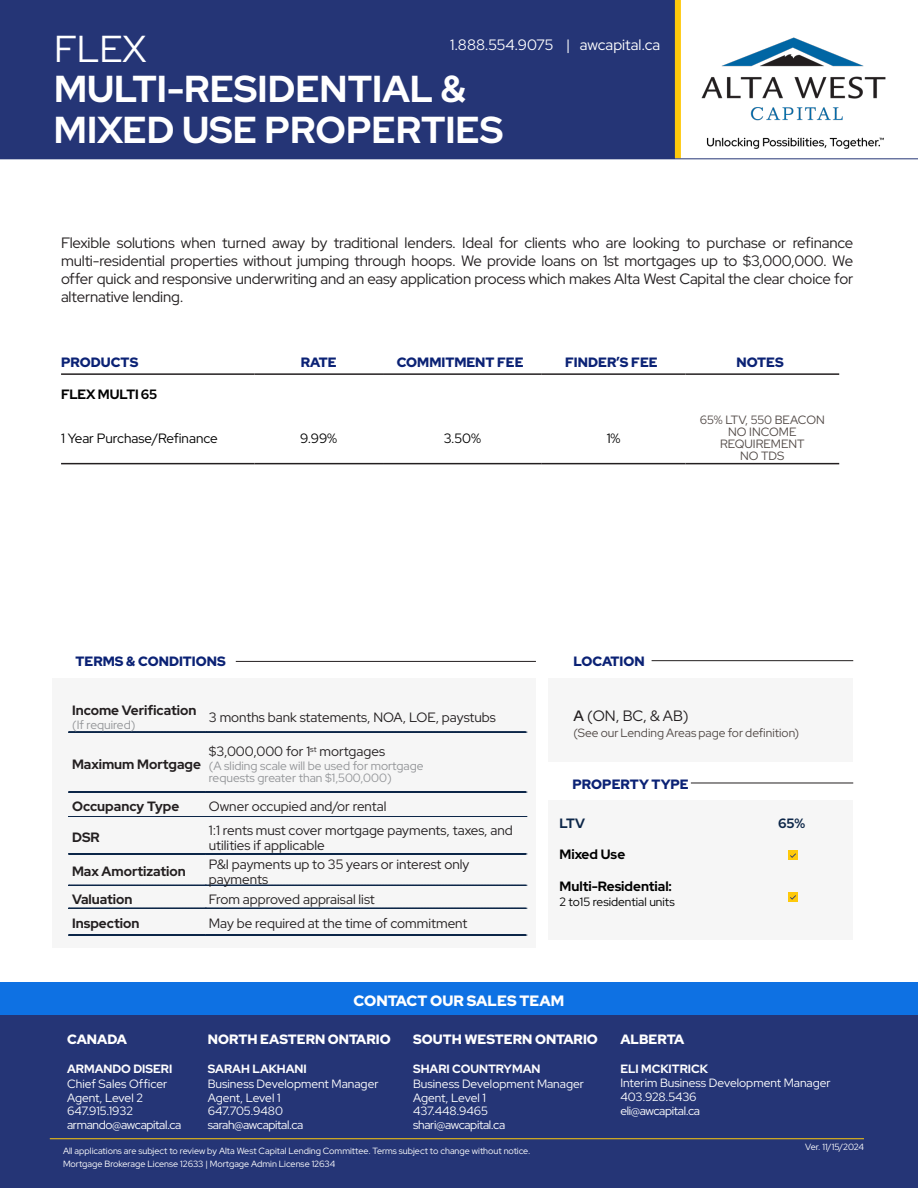
<style>
.page{position:relative;width:918px;height:1188px;background:#fff}
.page>*{position:absolute;margin:0;border:0;box-sizing:border-box;transform-origin:0 0}
.Page_Number{font:700 37.5px/40.5px "Red Hat Display";color:#fff}
.Description{font:15px/18px "Red Hat Display";letter-spacing:-.01em;color:#231f20;text-align:justify}
.t1{font:15px "Red Hat Display";color:#fff}
.Footer_Body_4{font:900 15px "Red Hat Display";color:#fff}
.Table_Body_1{font:15px "Red Hat Display";color:#231f20}
.Table_Body_1-2{font:13.5px/15px "Red Hat Display";color:#231f20}
.Table_Header_2{font:700 13.5px "Red Hat Display";color:#231f20}
.Bullets{font:900 13.5px "Red Hat Display";color:#0b2275}
.Page_Number-2{font:900 13.5px "Red Hat Display";color:#fff}
.t2{font:13.5px "Red Hat Display";color:#000}
.t3{font:700 13.5px "Red Hat Display";color:#000}
.t4{font:700 13.5px "Red Hat Display";letter-spacing:-.02em;color:#000}
.Bullets-2{font:700 13.5px "Red Hat Display";color:#0c2648}
.Page_Number-3{font:12px/14.1px "Red Hat Display";letter-spacing:-.01em;color:#fff}
.Page_Number-4{font:12px/13.5px "Red Hat Display";letter-spacing:-.03em;color:#fff}
.t5{font:12px/12px "Red Hat Display";color:#524a47;text-align:center}
.Table_Body_1-3{font:12px/12px "Red Hat Display";color:#939598}
.Page_Number-5{font:700 12px "Red Hat Display";color:#fff}
.t6{font:12px "Red Hat Display";color:#000}
.Table_Header_2-2{font:12px "Red Hat Display";color:#939598}
.Footer_Body_4-2{font:9px "Red Hat Display";color:#fff}
.s1{font-weight:400}
.s2{font-weight:600}
.s3{font-weight:700}
</style>
<div class="page">
<div style="left:0;top:0;width:675px;height:159px;background:#253576"></div>
<div style="left:675px;top:0;width:6px;height:158px;background:#fec90b"></div>
<hr style="left:0;top:158px;width:918px;height:1px;background:#253576">
<div style="left:1px;top:1009px;width:917px;height:179px;background:#253576"></div>
<div style="left:1px;top:982px;width:917px;height:33px;background:#0e71e3"></div>
<img style="left:701px;top:38px;width:185px;height:111px">
<div style="left:53px;top:678px;width:483px;height:270px;background:#f6f6f6"></div>
<hr style="left:61px;top:373px;width:193px;height:2px;background:#231f20">
<hr style="left:254px;top:373px;width:129px;height:2px;background:#231f20">
<hr style="left:383px;top:373px;width:159px;height:2px;background:#231f20">
<hr style="left:542px;top:373px;width:144px;height:2px;background:#231f20">
<hr style="left:686px;top:373px;width:153px;height:2px;background:#231f20">
<hr style="left:61px;top:463px;width:193px;height:1px;background:#231f20">
<hr style="left:254px;top:463px;width:129px;height:1px;background:#231f20">
<hr style="left:383px;top:463px;width:159px;height:1px;background:#231f20">
<hr style="left:542px;top:463px;width:144px;height:1px;background:#231f20">
<hr style="left:686px;top:463px;width:153px;height:1px;background:#231f20">
<svg style="left:68px;top:732px;width:459px;height:1px"></svg>
<svg style="left:68px;top:792px;width:459px;height:1px"></svg>
<svg style="left:68px;top:816px;width:459px;height:1px"></svg>
<svg style="left:68px;top:854px;width:459px;height:1px"></svg>
<svg style="left:68px;top:885px;width:459px;height:1px"></svg>
<svg style="left:68px;top:908px;width:459px;height:1px"></svg>
<svg style="left:68px;top:935px;width:459px;height:1px"></svg>
<div style="left:549px;top:678px;width:304px;height:84px;background:#f6f6f6"></div>
<div style="left:549px;top:800px;width:304px;height:140px;background:#f6f6f6"></div>
<hr style="left:236px;top:661px;width:300px;height:1px;background:#231f20">
<hr style="left:652px;top:660px;width:201px;height:1px;background:#231f20">
<hr style="left:691px;top:783px;width:162px;height:1px;background:#231f20">
<hr style="left:50px;top:1138px;width:814px;height:1px;background:#fec90b">
<div style="left:788px;top:851px;width:10px;height:9px;background:#fec90b"></div>
<svg style="left:790px;top:853px;width:6px;height:5px"></svg>
<div style="left:788px;top:893px;width:10px;height:9px;background:#fec90b"></div>
<svg style="left:790px;top:895px;width:6px;height:5px"></svg>
<p class="Page_Number" style="left:54px;top:28px;width:451px"><span class="s1">FLEX<br></span>MULTI-RESIDENTIAL &amp;<br>MIXED USE PROPERTIES</p>
<p class="t1" style="left:450px;top:35px;width:211px">1.888.554.9075 | awcapital.ca</p>
<p class="Description" style="left:61px;top:233px;width:794px">Flexible solutions when turned away by traditional lenders. Ideal for clients who are looking to purchase or refinance multi-residential properties without jumping through hoops. We provide loans on 1st mortgages up to $3,000,000. We offer quick and responsive underwriting and an easy application process which makes Alta West Capital the clear choice for alternative lending.</p>
<p class="Bullets" style="left:61px;top:354px;width:79px">PRODUCTS</p>
<p class="Bullets" style="left:301px;top:354px;width:37px">RATE</p>
<p class="Bullets" style="left:397px;top:354px;width:128px">COMMITMENT FEE</p>
<p class="Bullets" style="left:565px;top:354px;width:94px">FINDER’S FEE</p>
<p class="Bullets" style="left:737px;top:354px;width:49px">NOTES</p>
<p class="t4" style="left:61px;top:385px;width:98px">FLEX MULTI 65</p>
<p class="t2" style="left:61px;top:430px;width:158px">1 Year Purchase/Refinance</p>
<p class="t2" style="left:300px;top:430px;width:39px">9.99%</p>
<p class="t2" style="left:444px;top:430px;width:39px">3.50%</p>
<p class="t2" style="left:607px;top:430px;width:15px">1%</p>
<p class="t5" style="left:700px;top:414px;width:126px">65% LTV, 550 BEACON<br>NO INCOME<br>REQUIREMENT<br>NO TDS</p>
<p class="Bullets" style="left:76px;top:653px;width:152px">TERMS &amp; CONDITIONS</p>
<p class="Table_Header_2" style="left:72px;top:702px;width:126px">Income Verification</p>
<p class="Table_Header_2-2" style="left:72px;top:717px;width:65px">(If required)</p>
<p class="Table_Body_1-2" style="left:209px;top:710px;width:288px">3 months bank statements, NOA, LOE, paystubs</p>
<p class="Table_Header_2" style="left:72px;top:755px;width:130px">Maximum Mortgage</p>
<p class="Table_Body_1-2" style="left:209px;top:744px;width:178px">$3,000,000 for 1<sup>st</sup> mortgages</p>
<p class="Table_Body_1-3" style="left:209px;top:759px;width:216px">(A sliding scale will be used for mortgage requests greater than $1,500,000)</p>
<p class="Table_Header_2" style="left:72px;top:798px;width:109px">Occupancy Type</p>
<p class="Table_Body_1-2" style="left:209px;top:799px;width:179px">Owner occupied and/or rental</p>
<p class="Table_Header_2" style="left:72px;top:829px;width:29px">DSR</p>
<p class="Table_Body_1-2" style="left:209px;top:822px;width:306px">1:1 rents must cover mortgage payments, taxes, and utilities if applicable</p>
<p class="Table_Header_2" style="left:72px;top:863px;width:115px">Max Amortization</p>
<p class="Table_Body_1-2" style="left:209px;top:856px;width:262px">P&amp;I payments up to 35 years or interest only payments</p>
<p class="Table_Header_2" style="left:72px;top:890px;width:62px">Valuation</p>
<p class="Table_Body_1-2" style="left:209px;top:891px;width:167px">From approved appraisal list</p>
<p class="Table_Header_2" style="left:72px;top:915px;width:69px">Inspection</p>
<p class="Table_Body_1-2" style="left:209px;top:916px;width:260px">May be required at the time of commitment</p>
<p class="Bullets" style="left:573px;top:653px;width:73px">LOCATION</p>
<p class="Table_Body_1" style="left:573px;top:706px;width:117px"><span class="s2">A</span> (ON, BC, &amp; AB)</p>
<p class="t5" style="left:573px;top:727px;width:227px">(See our Lending Areas page for definition)</p>
<p class="Bullets" style="left:573px;top:776px;width:118px">PROPERTY TYPE</p>
<p class="Bullets-2" style="left:560px;top:815px;width:27px">LTV</p>
<p class="Bullets-2" style="left:778px;top:815px;width:29px">65%</p>
<p class="t3" style="left:560px;top:846px;width:67px">Mixed Use</p>
<p class="t3" style="left:560px;top:877px;width:114px">Multi-Residential:</p>
<p class="t6" style="left:560px;top:894px;width:117px">2 to15 residential units</p>
<p class="Page_Number-2" style="left:67px;top:1031px;width:61px">CANADA</p>
<p class="Page_Number-5" style="left:67px;top:1061px;width:107px">ARMANDO DISERI</p>
<p class="Page_Number-3" style="left:67px;top:1077px;width:102px">Chief Sales Officer</p>
<p class="Page_Number-3" style="left:67px;top:1090px;width:77px">Agent, Level 2</p>
<p class="Page_Number-4" style="left:67px;top:1104px;width:116px">647.915.1932 armando@awcapital.ca</p>
<p class="Footer_Body_4" style="left:354px;top:991px;width:212px">CONTACT OUR SALES TEAM</p>
<p class="Page_Number-2" style="left:208px;top:1031px;width:184px">NORTH EASTERN ONTARIO</p>
<p class="Page_Number-5" style="left:208px;top:1061px;width:101px">SARAH LAKHANI</p>
<p class="Page_Number-3" style="left:208px;top:1077px;width:172px">Business Development Manager</p>
<p class="Page_Number-3" style="left:208px;top:1090px;width:74px">Agent, Level 1</p>
<p class="Page_Number-4" style="left:208px;top:1104px;width:97px">647.705.9480 sarah@awcapital.ca</p>
<p class="Page_Number-2" style="left:413px;top:1031px;width:186px">SOUTH WESTERN ONTARIO</p>
<p class="Page_Number-2" style="left:620px;top:1031px;width:65px">ALBERTA</p>
<p class="Page_Number-3" style="left:620px;top:1062px;width:212px"><span class="s3">ELI MCKITRICK<br></span>Interim Business Development Manager<br>403.928.5436<br>eli@awcapital.ca</p>
<p class="Page_Number-5" style="left:413px;top:1061px;width:129px">SHARI COUNTRYMAN</p>
<p class="Page_Number-3" style="left:413px;top:1077px;width:172px">Business Development Manager</p>
<p class="Page_Number-4" style="left:413px;top:1091px;width:94px">Agent, Level 1<br>437.448.9465 shari@awcapital.ca</p>
<p class="Footer_Body_4-2" style="left:63px;top:1145px;width:469px">All applications are subject to review by Alta West Capital Lending Committee. Terms subject to change without notice.</p>
<p class="Footer_Body_4-2" style="left:63px;top:1158px;width:274px">Mortgage Brokerage License 12633 | Mortgage Admin License 12634</p>
<p class="Footer_Body_4-2" style="left:805px;top:1141px;width:60px">Ver. 11/15/2024</p>
</div>
